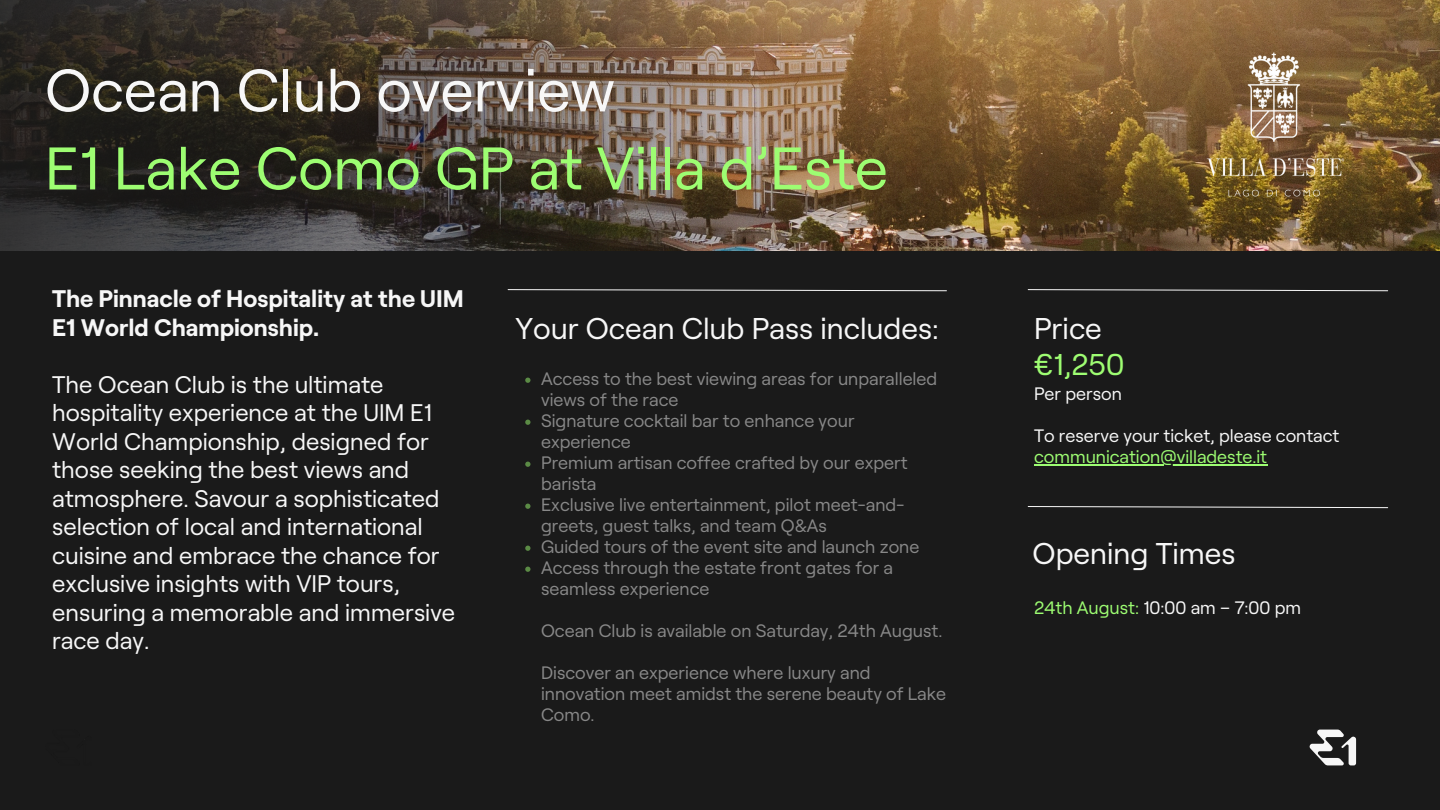
<style>
.page{position:relative;width:1440px;height:810px;background:#1a1a1a}
.page>*{position:absolute;margin:0;border:0;box-sizing:border-box;transform-origin:0 0}
.t1{font:60px/78px "Roobert";color:#9dfd72}
.t2{font:30px "Roobert";color:#f7f7f7}
.t3{font:30px "Roobert";color:#9efd72}
.t4{font:24px/28.5px "Roobert";color:#f7f7f7}
.t5{font:700 24px/28.5px "Roobert";color:#f7f7f7}
.t6{font:18px/21px "Roobert";color:#f7f7f7}
.t7{font:18px "Roobert";color:#9dfd72}
.s1{color:#f7f7f7}
.s2{color:#9dfd72}
</style>
<div class="page">
<img style="left:747px;top:0;width:692px;height:250px">
<svg style="left:0;top:0;width:747px;height:251px"></svg>
<svg style="left:1310px;top:730px;width:46px;height:35px"></svg>
<svg style="left:507px;top:289px;width:440px;height:2px"></svg>
<svg style="left:1027px;top:289px;width:361px;height:2px"></svg>
<svg style="left:1027px;top:506px;width:361px;height:2px"></svg>
<img style="left:1185px;top:28px;width:181px;height:194px">
<svg style="left:525px;top:378px;width:5px;height:5px"></svg>
<svg style="left:525px;top:420px;width:5px;height:5px"></svg>
<svg style="left:525px;top:462px;width:5px;height:5px"></svg>
<svg style="left:525px;top:504px;width:5px;height:5px"></svg>
<svg style="left:525px;top:546px;width:5px;height:5px"></svg>
<svg style="left:525px;top:567px;width:5px;height:5px"></svg>
<hr style="left:1034px;top:464px;width:233px;height:2px;background:#9dfd72">
<p class="t1" style="left:45px;top:52px;width:845px"><span class="s1">Ocean Club overview<br></span>E1 Lake Como GP at Villa d’Este</p>
<h2 class="t5" style="left:52px;top:285px;width:413px">The Pinnacle of Hospitality at the UIM<br>E1 World Championship.</h2>
<p class="t4" style="left:52px;top:370px;width:404px">The Ocean Club is the ultimate hospitality experience at the UIM E1<br>World Championship, designed for those seeking the best views and atmosphere. Savour a sophisticated selection of local and international cuisine and embrace the chance for exclusive insights with VIP tours, ensuring a memorable and immersive race day.</p>
<p class="t2" style="left:515px;top:312px;width:425px">Your Ocean Club Pass includes:</p>
<p class="t6" style="left:541px;top:368px;width:398px">Access to the best viewing areas for unparalleled views of the race<br>Signature cocktail bar to enhance your experience<br>Premium artisan coffee crafted by our expert barista<br>Exclusive live entertainment, pilot meet-and&shy;greets, guest talks, and team Q&amp;As<br>Guided tours of the event site and launch zone<br>Access through the estate front gates for a seamless experience</p>
<p class="t6" style="left:541px;top:620px;width:403px">Ocean Club is available on Saturday, 24th August.</p>
<p class="t6" style="left:541px;top:662px;width:407px">Discover an experience where luxury and innovation meet amidst the serene beauty of Lake<br>Como.</p>
<p class="t2" style="left:1034px;top:312px;width:69px">Price</p>
<p class="t3" style="left:1034px;top:348px;width:92px">€1,250</p>
<p class="t6" style="left:1034px;top:383px;width:89px">Per person</p>
<p class="t6" style="left:1034px;top:425px;width:307px">To reserve your ticket, please contact</p>
<p class="t7" style="left:1034px;top:447px;width:235px">communication@villadeste.it</p>
<p class="t2" style="left:1033px;top:537px;width:204px">Opening Times</p>
<h3 class="t6" style="left:1034px;top:598px;width:269px"><span class="s2">24th August:</span> 10:00 am – 7:00 pm</h3>
</div>
